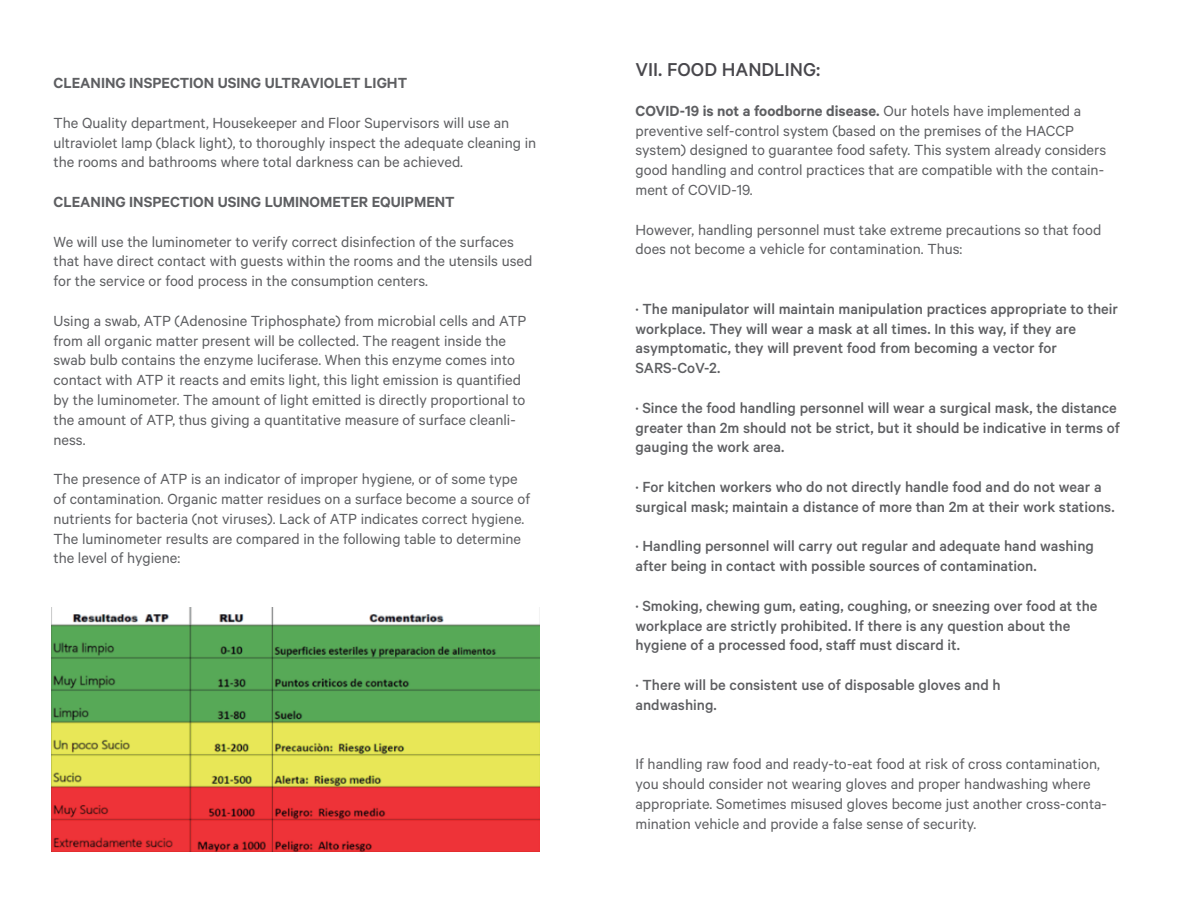
<style>
.page{position:relative;width:1188px;height:918px;background:#fff}
.page>*{position:absolute;margin:0;border:0;box-sizing:border-box;transform-origin:0 0}
.t1{font:500 21px "Calibre";color:#48474c}
.t2{font:16.5px/19.8px "Calibre";color:#5e5f62}
.t3{font:500 16.5px/19.8px "Calibre";color:#5e5f62}
.t4{font:600 16.5px "Calibre";color:#5e5f62}
.s1{font-weight:600}
</style>
<div class="page">
<img style="left:51px;top:607px;width:489px;height:244px">
<p class="t4" style="left:53px;top:73px;width:355px">CLEANING INSPECTION USING ULTRAVIOLET LIGHT</p>
<p class="t2" style="left:53px;top:112px;width:484px">The Quality department, Housekeeper and Floor Supervisors will use an ultraviolet lamp (black light), to thoroughly inspect the adequate cleaning in the rooms and bathrooms where total darkness can be achieved.</p>
<p class="t4" style="left:53px;top:192px;width:403px">CLEANING INSPECTION USING LUMINOMETER EQUIPMENT</p>
<p class="t2" style="left:53px;top:231px;width:480px">We will use the luminometer to verify correct disinfection of the surfaces that have direct contact with guests within the rooms and the utensils used for the service or food process in the consumption centers.</p>
<p class="t2" style="left:53px;top:310px;width:474px">Using a swab, ATP (Adenosine Triphosphate) from microbial cells and ATP from all organic matter present will be collected. The reagent inside the swab bulb contains the enzyme luciferase. When this enzyme comes into contact with ATP it reacts and emits light, this light emission is quantified by the luminometer. The amount of light emitted is directly proportional to the amount of ATP, thus giving a quantitative measure of surface cleanli&shy;ness.</p>
<p class="t2" style="left:53px;top:469px;width:478px">The presence of ATP is an indicator of improper hygiene, or of some type of contamination. Organic matter residues on a surface become a source of nutrients for bacteria (not viruses). Lack of ATP indicates correct hygiene.<br>The luminometer results are compared in the following table to determine the level of hygiene:</p>
<p class="t1" style="left:636px;top:57px;width:186px">VII. FOOD HANDLING:</p>
<p class="t2" style="left:636px;top:100px;width:472px"><span class="s1">COVID-19 is not a foodborne disease.</span> Our hotels have implemented a preventive self-control system (based on the premises of the HACCP system) designed to guarantee food safety. This system already considers good handling and control practices that are compatible with the contain&shy;ment of COVID-19.</p>
<p class="t2" style="left:636px;top:219px;width:467px">However, handling personnel must take extreme precautions so that food does not become a vehicle for contamination. Thus:</p>
<p class="t3" style="left:636px;top:298px;width:484px">· The manipulator will maintain manipulation practices appropriate to their workplace. They will wear a mask at all times. In this way, if they are asymptomatic, they will prevent food from becoming a vector for SARS-CoV-2.</p>
<p class="t3" style="left:636px;top:397px;width:486px">· Since the food handling personnel will wear a surgical mask, the distance greater than 2m should not be strict, but it should be indicative in terms of gauging the work area.</p>
<p class="t3" style="left:636px;top:476px;width:481px">· For kitchen workers who do not directly handle food and do not wear a surgical mask; maintain a distance of more than 2m at their work stations.</p>
<p class="t3" style="left:636px;top:536px;width:460px">· Handling personnel will carry out regular and adequate hand washing after being in contact with possible sources of contamination.</p>
<p class="t3" style="left:636px;top:595px;width:463px">· Smoking, chewing gum, eating, coughing, or sneezing over food at the workplace are strictly prohibited. If there is any question about the hygiene of a processed food, staff must discard it.</p>
<p class="t3" style="left:636px;top:674px;width:367px">· There will be consistent use of disposable gloves and h andwashing.</p>
<p class="t2" style="left:636px;top:754px;width:473px">If handling raw food and ready-to-eat food at risk of cross contamination, you should consider not wearing gloves and proper handwashing where appropriate. Sometimes misused gloves become just another cross-conta&shy;mination vehicle and provide a false sense of security.</p>
</div>
